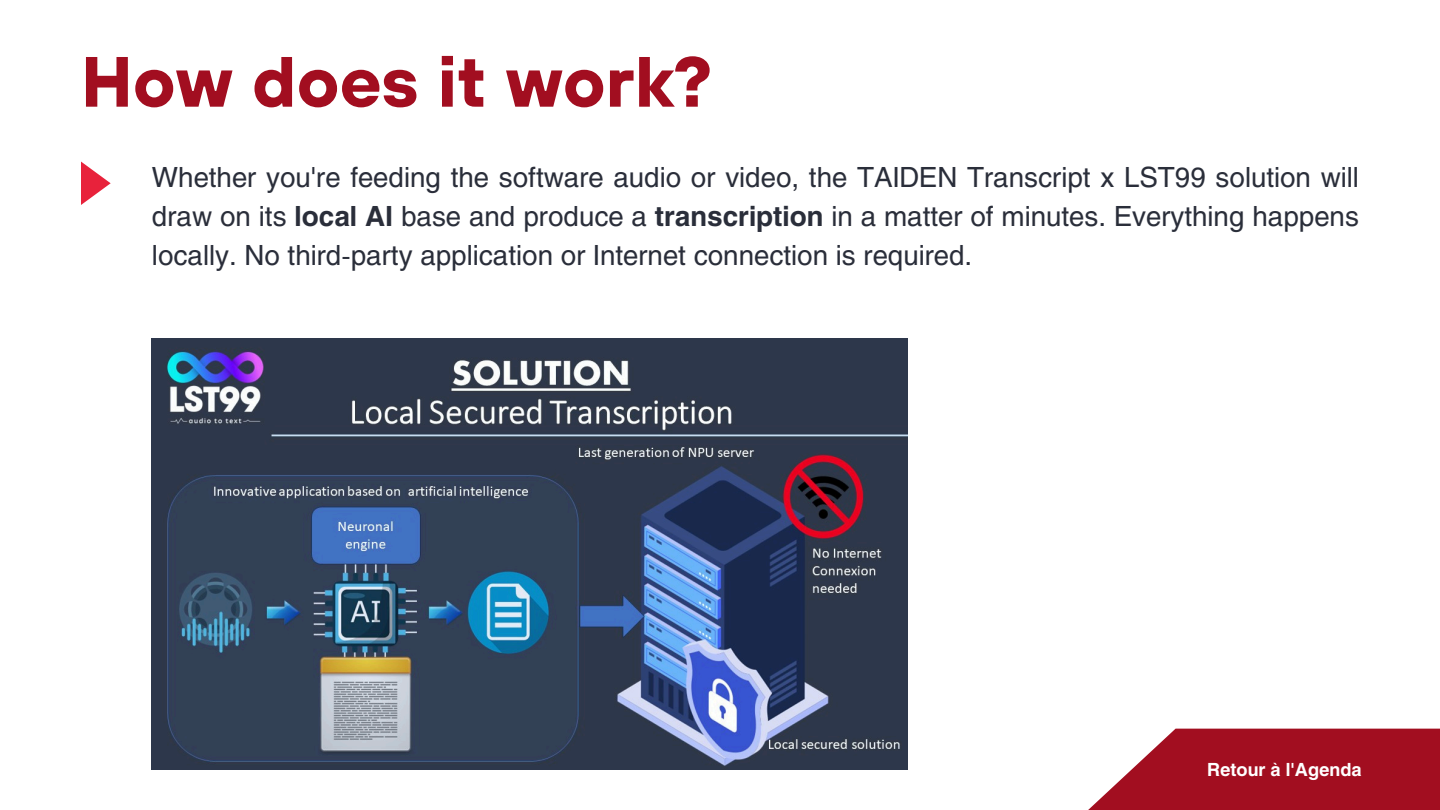
<style>
.page{position:relative;width:1440px;height:810px;background:#fff}
.page>*{position:absolute;margin:0;border:0;box-sizing:border-box;transform-origin:0 0}
.t1{font:700 71px "TT Hoves";color:#a20e20}
.t2{font:27.6px/38.6px "Helios";color:#2a2e3a;text-align:justify}
.t3{font:700 18px "Helios";color:#fff}
.s1{font-weight:700}
</style>
<div class="page">
<img style="left:152px;top:339px;width:755px;height:430px">
<svg style="left:1088px;top:729px;width:352px;height:81px;background:#ad2b3b"></svg>
<svg style="left:81px;top:162px;width:30px;height:43px"></svg>
<p class="t1" style="left:81px;top:36px;width:632px">How does it work?</p>
<h2 class="t2" style="left:152px;top:157px;width:1209px">Whether you're feeding the software audio or video, the TAIDEN Transcript x LST99 solution will draw on its <span class="s1">local AI</span> base and produce a <span class="s1">transcription</span> in a matter of minutes. Everything happens locally. No third-party application or Internet connection is required.</h2>
<h1 class="t3" style="left:1207px;top:758px;width:156px">Retour à l'Agenda</h1>
</div>
